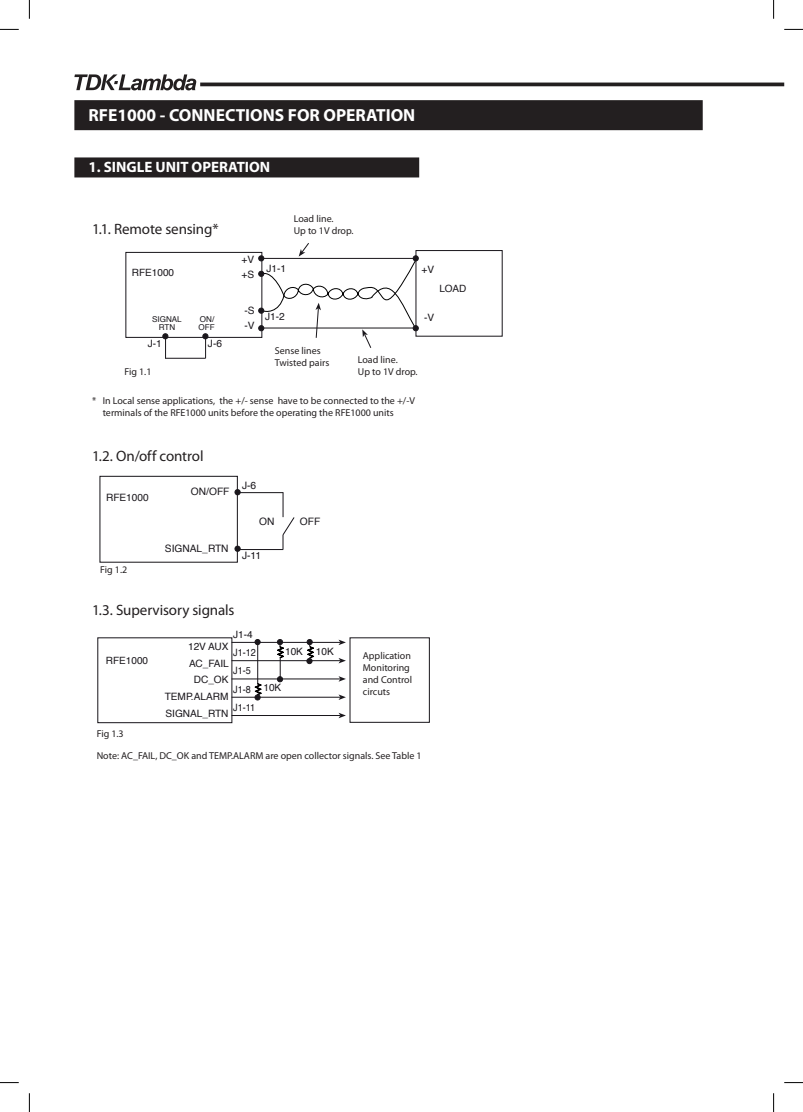
<style>
.page{position:relative;width:803px;height:1112px;background:#fff}
.page>*{position:absolute;margin:0;border:0;box-sizing:border-box;transform-origin:0 0}
.t1{font:700 17.5px "Myriad Pro";color:#fff}
.t2{font:15px "Myriad Pro";letter-spacing:-.01em;color:#231f20}
.t3{font:700 15px "Myriad Pro";color:#fff}
.t4{font:10.25px "Helvetica";color:#1a171c}
.t5{font:10.12px/16.6px "Helvetica";color:#1a171c}
.t6{font:10px/12px "Myriad Pro";color:#231f20}
.t7{font:10px "Helvetica";color:#1a171c}
.t8{font:8.12px/8.1px "Helvetica";color:#1a171c;text-align:center}
</style>
<div class="page">
<div style="left:74px;top:100px;width:629px;height:30px;background:#231f20"></div>
<div style="left:74px;top:157px;width:345px;height:20px;background:#231f20"></div>
<div style="left:125px;top:252px;width:137px;height:86px;border:1px solid #1a171c"></div>
<div style="left:415px;top:250px;width:88px;height:86px;border:1px solid #1a171c"></div>
<hr style="left:165px;top:357px;width:41px;height:1px;background:#1a171c">
<svg style="left:162px;top:333px;width:6px;height:25px"></svg>
<svg style="left:202px;top:333px;width:6px;height:25px"></svg>
<svg style="left:258px;top:243px;width:161px;height:105px"></svg>
<svg style="left:282px;top:517px;width:13px;height:32px"></svg>
<hr style="left:282px;top:492px;width:2px;height:25px;background:#1a171c">
<div style="left:99px;top:475px;width:139px;height:87px;border:1px solid #1a171c"></div>
<div style="left:234px;top:489px;width:7px;height:6px;border:1px solid #1a171c;border-radius:50%"></div>
<hr style="left:237px;top:492px;width:46px;height:1px;background:#1a171c">
<hr style="left:237px;top:549px;width:46px;height:1px;background:#1a171c">
<div style="left:234px;top:545px;width:7px;height:6px;border:1px solid #1a171c;border-radius:50%"></div>
<div style="left:97px;top:637px;width:135px;height:86px;border:1px solid #1a171c"></div>
<svg style="left:338px;top:639px;width:8px;height:6px"></svg>
<hr style="left:231px;top:641px;width:109px;height:1px;background:#1a171c">
<svg style="left:338px;top:658px;width:8px;height:5px"></svg>
<hr style="left:231px;top:660px;width:109px;height:1px;background:#1a171c">
<svg style="left:338px;top:676px;width:8px;height:5px"></svg>
<hr style="left:231px;top:678px;width:109px;height:1px;background:#1a171c">
<svg style="left:338px;top:694px;width:8px;height:5px"></svg>
<hr style="left:231px;top:696px;width:109px;height:1px;background:#1a171c">
<svg style="left:338px;top:712px;width:8px;height:6px"></svg>
<hr style="left:231px;top:714px;width:109px;height:1px;background:#1a171c">
<div style="left:254px;top:638px;width:7px;height:7px;border:1px solid #1a171c;border-radius:50%"></div>
<hr style="left:257px;top:642px;width:1px;height:41px;background:#1a171c">
<div style="left:277px;top:638px;width:6px;height:7px;border:1px solid #1a171c;border-radius:50%"></div>
<svg style="left:276px;top:639px;width:9px;height:43px"></svg>
<svg style="left:254px;top:682px;width:9px;height:16px"></svg>
<div style="left:254px;top:694px;width:7px;height:6px;border:1px solid #1a171c;border-radius:50%"></div>
<div style="left:307px;top:638px;width:6px;height:7px;border:1px solid #1a171c;border-radius:50%"></div>
<svg style="left:306px;top:639px;width:9px;height:24px"></svg>
<div style="left:306px;top:657px;width:6px;height:7px;border:1px solid #1a171c;border-radius:50%"></div>
<svg style="left:200px;top:82px;width:584px;height:4px;background:#403d3e"></svg>
<svg style="left:74px;top:74px;width:122px;height:16px"></svg>
<svg style="left:0;top:29px;width:19px;height:1px"></svg>
<svg style="left:784px;top:29px;width:19px;height:1px"></svg>
<svg style="left:0;top:1082px;width:19px;height:1px"></svg>
<svg style="left:784px;top:1082px;width:19px;height:1px"></svg>
<svg style="left:29px;top:0;width:1px;height:19px"></svg>
<svg style="left:29px;top:1093px;width:1px;height:18px"></svg>
<svg style="left:773px;top:0;width:1px;height:19px"></svg>
<svg style="left:773px;top:1093px;width:1px;height:18px"></svg>
<h1 class="t1" style="left:89px;top:104px;width:328px">RFE1000 - CONNECTIONS FOR OPERATION</h1>
<h2 class="t3" style="left:89px;top:157px;width:183px">1. SINGLE UNIT OPERATION</h2>
<h2 class="t2" style="left:92px;top:219px;width:128px">1.1. Remote sensing*</h2>
<p class="t6" style="left:294px;top:212px;width:61px">Load line.<br>Up to V1 drop.</p>
<p class="t7" style="left:132px;top:265px;width:44px">RFE1000</p>
<p class="t8" style="left:152px;top:315px;width:31px">SIGNAL<br>RTN</p>
<p class="t8" style="left:198px;top:315px;width:18px;text-align:left">ON/<br>OFF</p>
<p class="t5" style="left:241px;top:253px;width:14px;line-height:14.4px">V+<br>S+</p>
<p class="t5" style="left:244px;top:304px;width:12px;line-height:14.4px">S-<br>V-</p>
<p class="t5" style="left:266px;top:260px;width:21px">J1-1</p>
<p class="t5" style="left:265px;top:308px;width:21px">J1-2</p>
<p class="t5" style="left:421px;top:261px;width:14px">V+</p>
<p class="t7" style="left:439px;top:280px;width:29px">LOAD</p>
<p class="t5" style="left:424px;top:309px;width:12px">V-</p>
<p class="t5" style="left:148px;top:335px;width:16px">J-1</p>
<p class="t5" style="left:208px;top:335px;width:16px">J-6</p>
<p class="t6" style="left:275px;top:344px;width:47px">Sense lines</p>
<p class="t6" style="left:358px;top:353px;width:41px">Load line.</p>
<p class="t6" style="left:275px;top:356px;width:56px">Twisted pairs</p>
<p class="t6" style="left:358px;top:365px;width:61px">Up to V1 drop.</p>
<p class="t6" style="left:124px;top:365px;width:28px">Fig 1.1</p>
<p class="t6" style="left:103px;top:395px;width:314px">In Local sense applications, the +/- sense have to be connected to the +/-V</p>
<p class="t6" style="left:92px;top:395px;width:6px">*</p>
<p class="t6" style="left:103px;top:407px;width:293px">terminals of the RFE1000 units before the operating the RFE1000 units</p>
<h2 class="t2" style="left:92px;top:447px;width:113px">1.2. On/off control</h2>
<p class="t5" style="left:106px;top:489px;width:44px">RFE1000</p>
<p class="t6" style="left:100px;top:563px;width:28px">Fig 1.2</p>
<p class="t4" style="left:191px;top:483px;width:40px">ON/OFF</p>
<p class="t4" style="left:165px;top:540px;width:65px">SIGNAL_RTN</p>
<p class="t4" style="left:242px;top:478px;width:16px">J-6</p>
<p class="t4" style="left:259px;top:513px;width:17px">ON</p>
<p class="t4" style="left:242px;top:547px;width:21px">J-11</p>
<h2 class="t2" style="left:92px;top:600px;width:144px">1.3. Supervisory signals</h2>
<p class="t4" style="left:300px;top:513px;width:22px">OFF</p>
<p class="t7" style="left:106px;top:652px;width:44px">RFE1000</p>
<p class="t6" style="left:97px;top:727px;width:28px">Fig 1.3</p>
<p class="t5" style="left:233px;top:625px;width:24px;line-height:18.4px">J1-4<br>J1-12<br>J1-5<br>J1-8<br>J1-11</p>
<p class="t5" style="left:188px;top:638px;width:42px;text-align:center">12V AUX<br>AC_FAIL<br>DC_OK .ALARM</p>
<p class="t5" style="left:165px;top:688px;width:65px">TEMP<br>SIGNAL_RTN</p>
<p class="t5" style="left:285px;top:643px;width:19px">10K</p>
<p class="t5" style="left:263px;top:679px;width:19px">10K</p>
<p class="t5" style="left:316px;top:643px;width:19px">10K</p>
<p class="t6" style="left:363px;top:649px;width:51px">Application<br>Monitoring and Control circuts</p>
<p class="t6" style="left:97px;top:749px;width:326px">Note: AC_FAIL, DC_OK and TEMP.ALARM are open collector signals. See Table 1</p>
</div>
